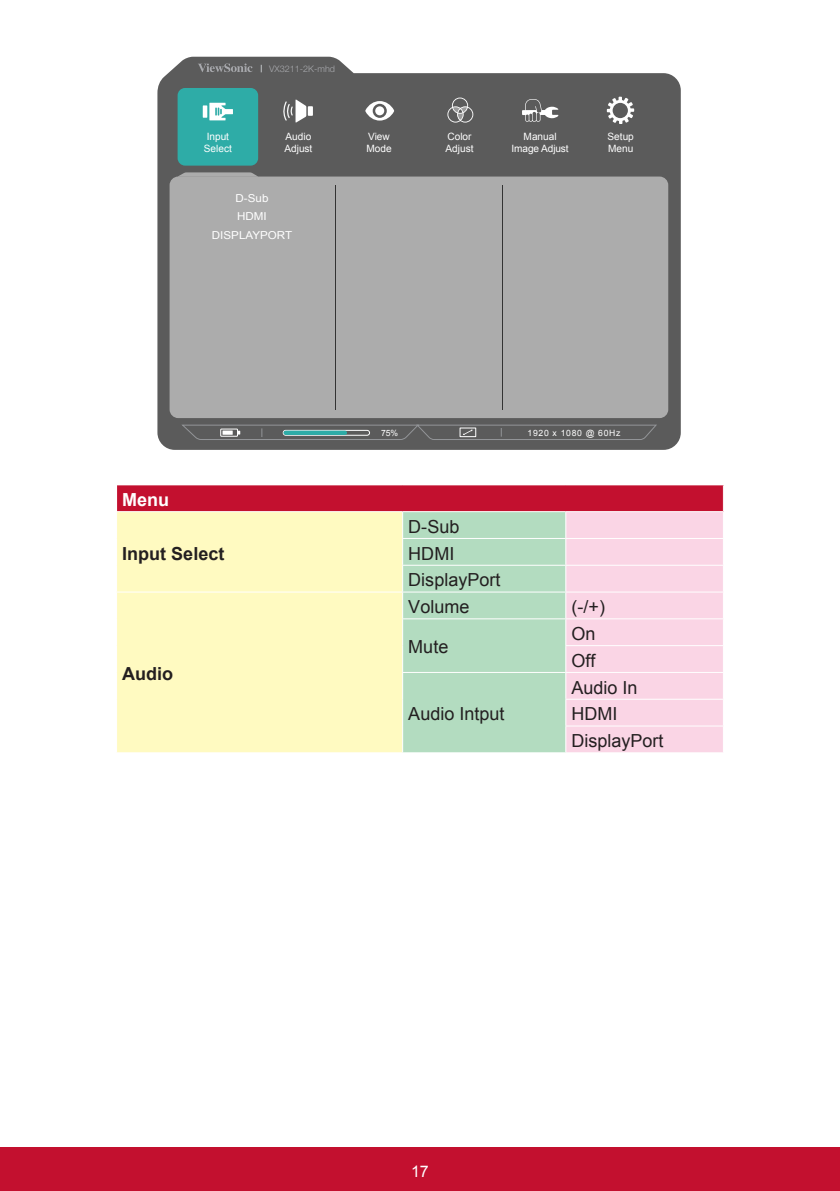
<style>
.page{position:relative;width:840px;height:1191px;background:#fff}
.page>*{position:absolute;margin:0;border:0;box-sizing:border-box;transform-origin:0 0}
.t1{font:18px/26.8px "Arial";color:#231f20}
.t2{font:700 18px "Arial";color:#231f20}
.t3{font:700 18px "Arial";color:#fff}
.t4{font:16px "Arial";color:#fff}
.t5{font:11px/18.2px "Arial";color:#fff;scale:1.06 1}
.t6{font:10px/12.2px "Arial";color:#fff}
.t7{font:300 9px "Helvetica Neue LT Std";color:#a8a9ad}
.t8{font:8.6px "Arial";letter-spacing:.08em;color:#fff}
</style>
<div class="page">
<div style="left:0;top:1147px;width:839px;height:44px;background:#c3102f"></div>
<svg style="left:157px;top:57px;width:523px;height:393px;background:#6a6a6a"></svg>
<div style="left:169px;top:176px;width:499px;height:242px;background:#acacac;border-radius:9px"></div>
<svg style="left:198px;top:63px;width:54px;height:9px"></svg>
<hr style="left:335px;top:185px;width:1px;height:224px;background:#000">
<hr style="left:501px;top:185px;width:1px;height:224px;background:#000">
<svg style="left:181px;top:424px;width:476px;height:16px;background:#676868"></svg>
<div style="left:283px;top:430px;width:87px;height:5px;border:1px solid #fff;border-radius:2px"></div>
<div style="left:283px;top:430px;width:64px;height:5px;background:#2eaca7;border-radius:2px"></div>
<div style="left:177px;top:88px;width:81px;height:78px;background:#2eaca7;border-radius:7px"></div>
<svg style="left:606px;top:97px;width:27px;height:27px"></svg>
<svg style="left:447px;top:98px;width:26px;height:25px"></svg>
<svg style="left:365px;top:101px;width:29px;height:20px"></svg>
<div style="left:375px;top:106px;width:9px;height:9px;background:#fff;border-radius:50%"></div>
<svg style="left:521px;top:99px;width:37px;height:23px"></svg>
<svg style="left:203px;top:105px;width:4px;height:13px"></svg>
<svg style="left:209px;top:103px;width:24px;height:17px"></svg>
<div style="left:307px;top:106px;width:6px;height:10px;background:#fff"></div>
<svg style="left:281px;top:99px;width:25px;height:24px"></svg>
<svg style="left:177px;top:172px;width:81px;height:4px"></svg>
<div style="left:116px;top:485px;width:607px;height:26px;background:#c3102f"></div>
<div style="left:117px;top:512px;width:285px;height:240px;background:#fffac1"></div>
<svg style="left:116px;top:485px;width:1px;height:26px"></svg>
<hr style="left:116px;top:591px;width:286px;height:1px;background:#fff">
<svg style="left:402px;top:485px;width:321px;height:267px;background:#d4c6c3"></svg>
<hr style="left:402px;top:672px;width:163px;height:1px;background:#fff">
<hr style="left:565px;top:565px;width:158px;height:1px;background:#fff">
<hr style="left:565px;top:591px;width:158px;height:1px;background:#fff">
<hr style="left:565px;top:618px;width:158px;height:1px;background:#fff">
<hr style="left:565px;top:672px;width:158px;height:1px;background:#fff">
<hr style="left:565px;top:698px;width:158px;height:1px;background:#fff">
<hr style="left:565px;top:725px;width:158px;height:1px;background:#fff">
<p class="t7" style="left:269px;top:63px;width:67px">VX3211-2K-mhd</p>
<p class="t6" style="left:204px;top:130px;width:29px">Input<br>Select</p>
<p class="t6" style="left:284px;top:130px;width:29px">Audio<br>Adjust</p>
<p class="t5" style="left:235px;top:189px;width:33px">D-Sub<br>HDMI</p>
<p class="t5" style="left:212px;top:226px;width:77px">DISPLAYPORT</p>
<p class="t6" style="left:366px;top:130px;width:27px">View<br>Mode</p>
<p class="t6" style="left:511px;top:130px;width:59px;text-align:center">Manual<br>Image Adjust</p>
<p class="t6" style="left:445px;top:130px;width:29px">Color<br>Adjust</p>
<p class="t6" style="left:607px;top:131px;width:28px">Setup<br>Menu</p>
<p class="t3" style="left:122px;top:487px;width:48px">Menu</p>
<p class="t2" style="left:122px;top:541px;width:104px">Input Select</p>
<p class="t2" style="left:122px;top:662px;width:52px">Audio</p>
<p class="t8" style="left:381px;top:427px;width:19px">75%</p>
<p class="t8" style="left:527px;top:427px;width:94px">1920 x 1080 @ 60Hz</p>
<p class="t1" style="left:408px;top:513px;width:94px">D-Sub<br>HDMI<br>DisplayPort</p>
<p class="t1" style="left:408px;top:593px;width:63px">Volume</p>
<p class="t1" style="left:571px;top:593px;width:35px">(-/+)</p>
<p class="t1" style="left:408px;top:634px;width:42px">Mute</p>
<p class="t1" style="left:571px;top:620px;width:26px">On<br>Off</p>
<p class="t1" style="left:408px;top:701px;width:98px">Audio Intput</p>
<p class="t1" style="left:571px;top:674px;width:94px">Audio In<br>HDMI<br>DisplayPort</p>
<p class="t4" style="left:411px;top:1160px;width:19px">17</p>
</div>
